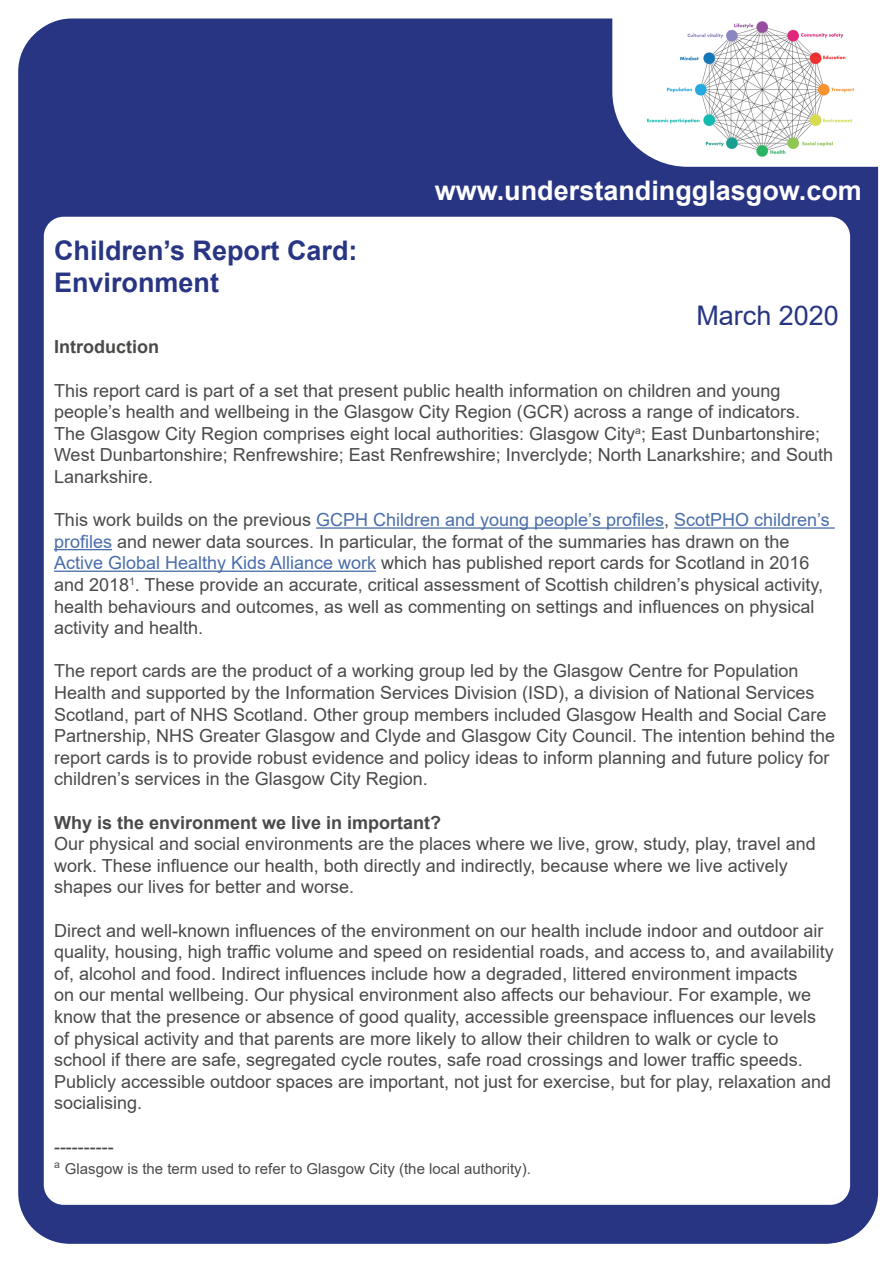
<style>
.page{position:relative;width:893px;height:1263px;background:#fff}
.page>*{position:absolute;margin:0;border:0;box-sizing:border-box;transform-origin:0 0}
.t1{font:700 27px/32.4px "Arial";color:#283583}
.t2{font:700 27px "Arial";color:#fff}
.t3{font:27px "Arial";color:#283583}
.t4{font:18px/21.6px "Arial";color:#4a4a49}
.t5{font:700 18px "Arial";color:#4a4a49}
.t6{font:15px "Arial";color:#4a4a49}
.s1{color:#4a6eaa}
</style>
<div class="page">
<div style="left:18px;top:21px;width:858px;height:1223px;background:#283583;border-radius:51px"></div>
<div style="left:44px;top:217px;width:806px;height:988px;background:#fff;border-radius:20px"></div>
<svg style="left:612px;top:18px;width:266px;height:149px;fill:#fff"></svg>
<hr style="left:316px;top:527px;width:348px;height:2px;background:#4a6eaa">
<hr style="left:674px;top:527px;width:161px;height:2px;background:#4a6eaa">
<hr style="left:54px;top:549px;width:58px;height:1px;background:#4a6eaa">
<hr style="left:54px;top:571px;width:322px;height:1px;background:#4a6eaa">
<img style="left:637px;top:18px;width:226px;height:141px">
<h1 class="t1" style="left:54px;top:235px;width:305px">Children’s Report Card:<br>Environment</h1>
<h1 class="t2" style="left:435px;top:172px;width:429px">www.understandingglasgow.com</h1>
<h1 class="t3" style="left:696px;top:297px;width:144px">March 2020</h1>
<p class="t5" style="left:54px;top:334px;width:106px">Introduction</p>
<p class="t4" style="left:54px;top:379px;width:780px">This report card is part of a set that present public health information on children and young people’s health and wellbeing in the Glasgow City Region (GCR) across a range of indicators.<br>The Glasgow City Region comprises eight local authorities: Glasgow City<sup>a</sup>; East Dunbartonshire; West Dunbartonshire; Renfrewshire; East Renfrewshire; Inverclyde; North Lanarkshire; and South Lanarkshire.</p>
<p class="t4" style="left:54px;top:509px;width:777px">This work builds on the previous <span class="s1">GCPH Children and young people’s profiles</span>, <span class="s1">ScotPHO children’s profiles</span> and newer data sources. In particular, the format of the summaries has drawn on the <span class="s1">Active Global Healthy Kids Alliance work</span> which has published report cards for Scotland in 2016 and 2018<sup>1</sup>. These provide an accurate, critical assessment of Scottish children’s physical activity, health behaviours and outcomes, as well as commenting on settings and influences on physical activity and health.</p>
<p class="t4" style="left:54px;top:660px;width:783px">The report cards are the product of a working group led by the Glasgow Centre for Population Health and supported by the Information Services Division (ISD), a division of National Services Scotland, part of NHS Scotland. Other group members included Glasgow Health and Social Care Partnership, NHS Greater Glasgow and Clyde and Glasgow City Council. The intention behind the report cards is to provide robust evidence and policy ideas to inform planning and future policy for children’s services in the Glasgow City Region.</p>
<p class="t5" style="left:54px;top:809px;width:389px">Why is the environment we live in important?</p>
<p class="t4" style="left:54px;top:833px;width:763px">Our physical and social environments are the places where we live, grow, study, play, travel and work. These influence our health, both directly and indirectly, because where we live actively shapes our lives for better and worse.</p>
<p class="t4" style="left:54px;top:919px;width:781px">Direct and well-known influences of the environment on our health include indoor and outdoor air quality, housing, high traffic volume and speed on residential roads, and access to, and availability of, alcohol and food. Indirect influences include how a degraded, littered environment impacts<br>on our mental wellbeing. Our physical environment also affects our behaviour. For example, we know that the presence or absence of good quality, accessible greenspace influences our levels of physical activity and that parents are more likely to allow their children to walk or cycle to school if there are safe, segregated cycle routes, safe road crossings and lower traffic speeds.<br>Publicly accessible outdoor spaces are important, not just for exercise, but for play, relaxation and socialising.</p>
<p class="t4" style="left:54px;top:1135px;width:61px">----------</p>
<p class="t6" style="left:54px;top:1158px;width:478px"><sup>a</sup> Glasgow is the term used to refer to Glasgow City (the local authority).</p>
</div>
